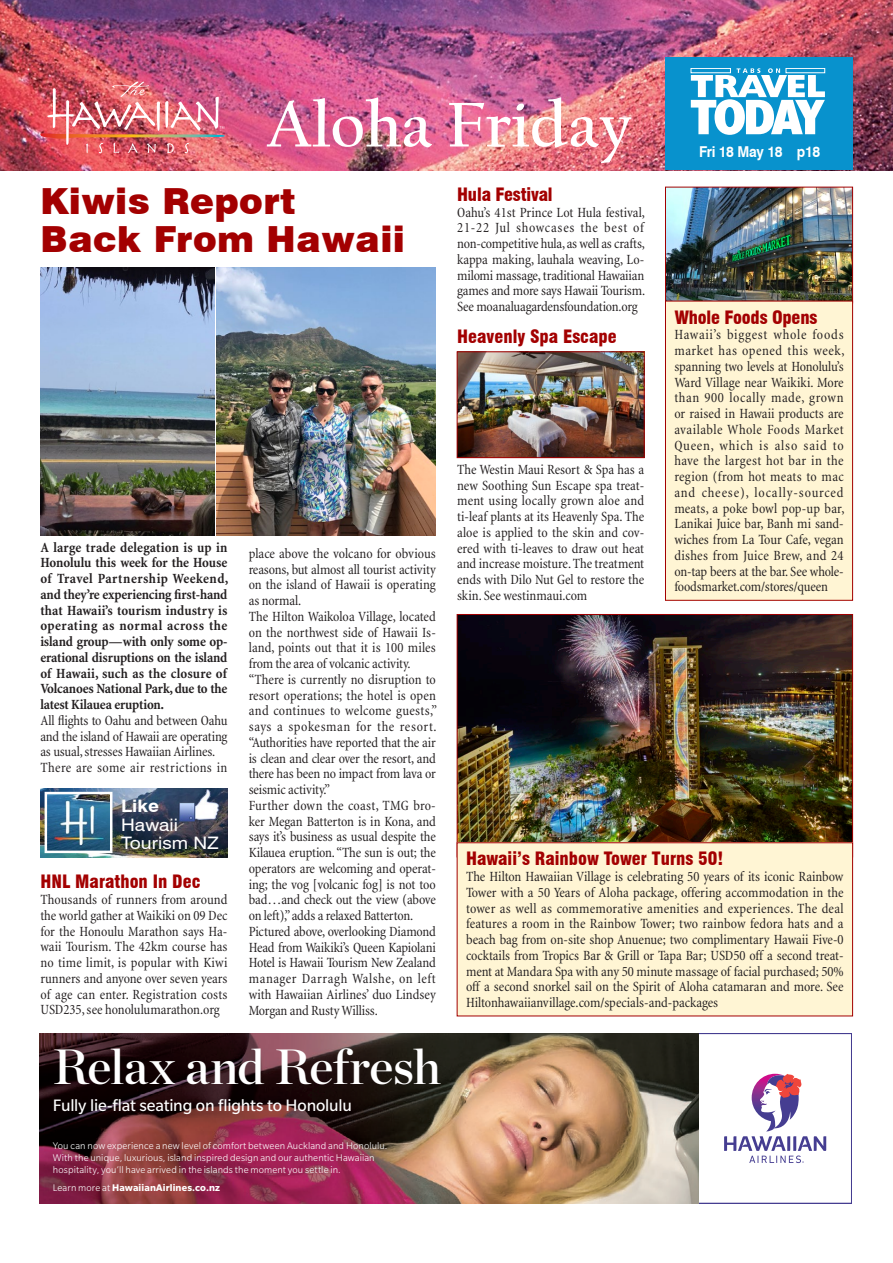
<style>
.page{position:relative;width:893px;height:1263px;background:#fff}
.page>*{position:absolute;margin:0;border:0;box-sizing:border-box;transform-origin:0 0}
.t1{font:700 65.7px "Californian FB";color:#fff}
.t2{font:49.5px "Chronicle Display Semi";letter-spacing:-.015em;color:#fff}
.t3{font:900 36px/37.5px "Swiss 721 BT";letter-spacing:.01em;color:#a30001}
.t4{font:900 condensed 18px "Swiss 721 BT";color:#a30001}
.t5{font:18px "Slate Pro";letter-spacing:-.01em;color:#fff}
.t6{font:17.25px/18.6px "Swiss 721 BT";color:#fff;scale:1.11 1}
.t7{font:700 17.25px "Swiss 721 BT";color:#fff;scale:1.11 1}
.t8{font:700 15px "Swiss 721 BT";letter-spacing:-.02em;color:#fff;scale:.92 1}
.t9{font:condensed 14.25px/15.8px "Minion";letter-spacing:-.01em;color:#231f20;text-align:justify}
.t10{font:700 condensed 14.25px/15.8px "Minion";letter-spacing:-.015em;color:#231f20;text-align:justify}
.t11{font:300 10.5px/12px "Slate Pro";letter-spacing:.01em;color:#fff}
.t12{font:700 10.5px "Slate Pro";letter-spacing:.015em;color:#fff}
.t13{font:700 7.95px "Gill Sans";letter-spacing:.1em;color:#fff}
.s1{font-weight:300}
</style>
<div class="page">
<img style="left:0;top:1px;width:893px;height:170px">
<img style="left:40px;top:789px;width:187px;height:69px">
<img style="left:49px;top:796px;width:59px;height:53px">
<div style="left:45px;top:792px;width:67px;height:61px;border:3px solid #fff"></div>
<img style="left:179px;top:788px;width:43px;height:36px">
<img style="left:40px;top:82px;width:185px;height:71px">
<div style="left:665px;top:57px;width:188px;height:113px;background:#0892cd"></div>
<svg style="left:691px;top:68px;width:134px;height:67px"></svg>
<div style="left:691px;top:68px;width:40px;height:5px;border:1px solid #fff"></div>
<div style="left:786px;top:68px;width:39px;height:5px;border:1px solid #fff"></div>
<img style="left:40px;top:1033px;width:659px;height:170px">
<svg style="left:724px;top:1074px;width:102px;height:89px"></svg>
<img style="left:667px;top:189px;width:184px;height:112px">
<div style="left:665px;top:187px;width:188px;height:116px;border:1px solid #a30001"></div>
<div style="left:665px;top:301px;width:188px;height:299px;background:#fff5d4"></div>
<div style="left:665px;top:301px;width:188px;height:300px;border:1px solid #a30001"></div>
<img style="left:459px;top:616px;width:392px;height:226px">
<div style="left:457px;top:843px;width:396px;height:173px;background:#fff5d4"></div>
<img style="left:459px;top:353px;width:184px;height:103px">
<div style="left:457px;top:351px;width:188px;height:107px;border:1px solid #a30001"></div>
<img style="left:40px;top:327px;width:174px;height:209px">
<img style="left:40px;top:268px;width:174px;height:59px">
<img style="left:217px;top:268px;width:218px;height:267px">
<h1 class="t1" style="left:266px;top:88px;width:367px">Aloha Friday</h1>
<p class="t13" style="left:692px;top:141px;width:134px">Incorporating Tabs On Travel</p>
<p class="t8" style="left:699px;top:142px;width:133px">Fri 18 May 18 p18</p>
<h3 class="t3" style="left:40px;top:183px;width:366px">Kiwis Report<br>Back From Hawaii</h3>
<p class="t10" style="left:40px;top:539px;width:189px">A large trade delegation is up in Honolulu this week for the House of Travel Partnership Weekend, and they’re experiencing first-hand that Hawaii’s tourism industry is operating as normal across the island group—with only some op&shy;erational disruptions on the island of Hawaii, such as the closure of Volcanoes National Park, due to the latest Kilauea eruption.</p>
<p class="t9" style="left:40px;top:713px;width:189px;text-align:left">All flights to Oahu and between Oahu and the island of Hawaii are operating as usual, stresses Hawaiian Airlines.<br>There are some air restrictions in</p>
<p class="t7" style="left:121px;top:795px;width:35px">Like</p>
<p class="t6" style="left:121px;top:815px;width:89px">Hawaii<br>Tourism NZ</p>
<p class="t4" style="left:40px;top:871px;width:162px">HNL Marathon In Dec</p>
<p class="t9" style="left:40px;top:892px;width:189px">Thousands of runners from around the world gather at Waikiki on 09 Dec for the Honoulu Marathon says Ha&shy;waii Tourism. The 42km course has no time limit, is popular with Kiwi runners and anyone over seven years of age can enter. Registration costs USD235, see honolulumarathon.org</p>
<p class="t9" style="left:249px;top:546px;width:190px;text-align:left">place above the volcano for obvious reasons, but almost all tourist activity on the island of Hawaii is operating as normal.<br>The Hilton Waikoloa Village, located on the northwest side of Hawaii Is&shy;land, points out that it is 100 miles from the area of volcanic activity. “There is currently no disruption to resort operations; the hotel is open and continues to welcome guests,” says a spokesman for the resort. “Authorities have reported that the air is clean and clear over the resort, and there has been no impact from lava or seismic activity.”<br>Further down the coast, TMG bro&shy;ker Megan Batterton is in Kona, and says it’s business as usual despite the Kilauea eruption. “The sun is out; the operators are welcoming and operat&shy;ing; the vog [volcanic fog] is not too bad…and check out the view (above on left),” adds a relaxed Batterton.<br>Pictured above, overlooking Diamond Head from Waikiki’s Queen Kapiolani Hotel is Hawaii Tourism New Zealand manager Darragh Walshe, on left with Hawaiian Airlines’ duo Lindsey Morgan and Rusty Williss.</p>
<h2 class="t2" style="left:53px;top:1028px;width:390px">Relax and Refresh</h2>
<p class="t5" style="left:53px;top:1095px;width:301px">Fully lie-flat seating on flights to Honolulu</p>
<p class="t11" style="left:53px;top:1140px;width:336px">You can now experience a new level of comfort between Auckland and Honolulu.<br>With the unique, luxurious, island inspired design and our authentic Hawaiian hospitality, you’ll have arrived in the islands the moment you settle in.</p>
<p class="t12" style="left:53px;top:1182px;width:169px"><span class="s1">Learn more at</span> HawaiianAirlines.co.nz</p>
<p class="t4" style="left:457px;top:183px;width:97px">Hula Festival</p>
<p class="t9" style="left:457px;top:204px;width:189px">Oahu’s 41st Prince Lot Hula festival, 21-22 Jul showcases the best of non-competitive hula, as well as crafts, kappa making, lauhala weaving, Lo&shy;milomi massage, traditional Hawaiian games and more says Hawaii Tourism.<br>See moanaluagardensfoundation.org</p>
<p class="t4" style="left:457px;top:325px;width:161px">Heavenly Spa Escape</p>
<p class="t9" style="left:457px;top:462px;width:189px">The Westin Maui Resort &amp; Spa has a new Soothing Sun Escape spa treat&shy;ment using locally grown aloe and ti-leaf plants at its Heavenly Spa. The aloe is applied to the skin and cov&shy;ered with ti-leaves to draw out heat and increase moisture. The treatment ends with Dilo Nut Gel to restore the skin. See westinmaui.com</p>
<p class="t4" style="left:674px;top:306px;width:145px">Whole Foods Opens</p>
<p class="t9" style="left:674px;top:327px;width:172px">Hawaii’s biggest whole foods market has opened this week, spanning two levels at Honolulu’s Ward Village near Waikiki. More than 900 locally made, grown or raised in Hawaii products are available Whole Foods Market Queen, which is also said to have the largest hot bar in the region (from hot meats to mac and cheese), locally-sourced meats, a poke bowl pop-up bar, Lanikai Juice bar, Banh mi sand&shy;wiches from La Tour Cafe, vegan dishes from Juice Brew, and 24 on-tap beers at the bar. See whole&shy;foodsmarket.com/stores/queen</p>
<p class="t4" style="left:466px;top:848px;width:259px">Hawaii’s Rainbow Tower Turns 50!</p>
<p class="t9" style="left:466px;top:869px;width:379px">The Hilton Hawaiian Village is celebrating 50 years of its iconic Rainbow Tower with a 50 Years of Aloha package, offering accommodation in the tower as well as commemorative amenities and experiences. The deal features a room in the Rainbow Tower; two rainbow fedora hats and a beach bag from on-site shop Anuenue; two complimentary Hawaii Five-0 cocktails from Tropics Bar &amp; Grill or Tapa Bar; USD50 off a second treat&shy;ment at Mandara Spa with any 50 minute massage of facial purchased; 50% off a second snorkel sail on the Spirit of Aloha catamaran and more. See Hiltonhawaiianvillage.com/specials-and-packages</p>
</div>
